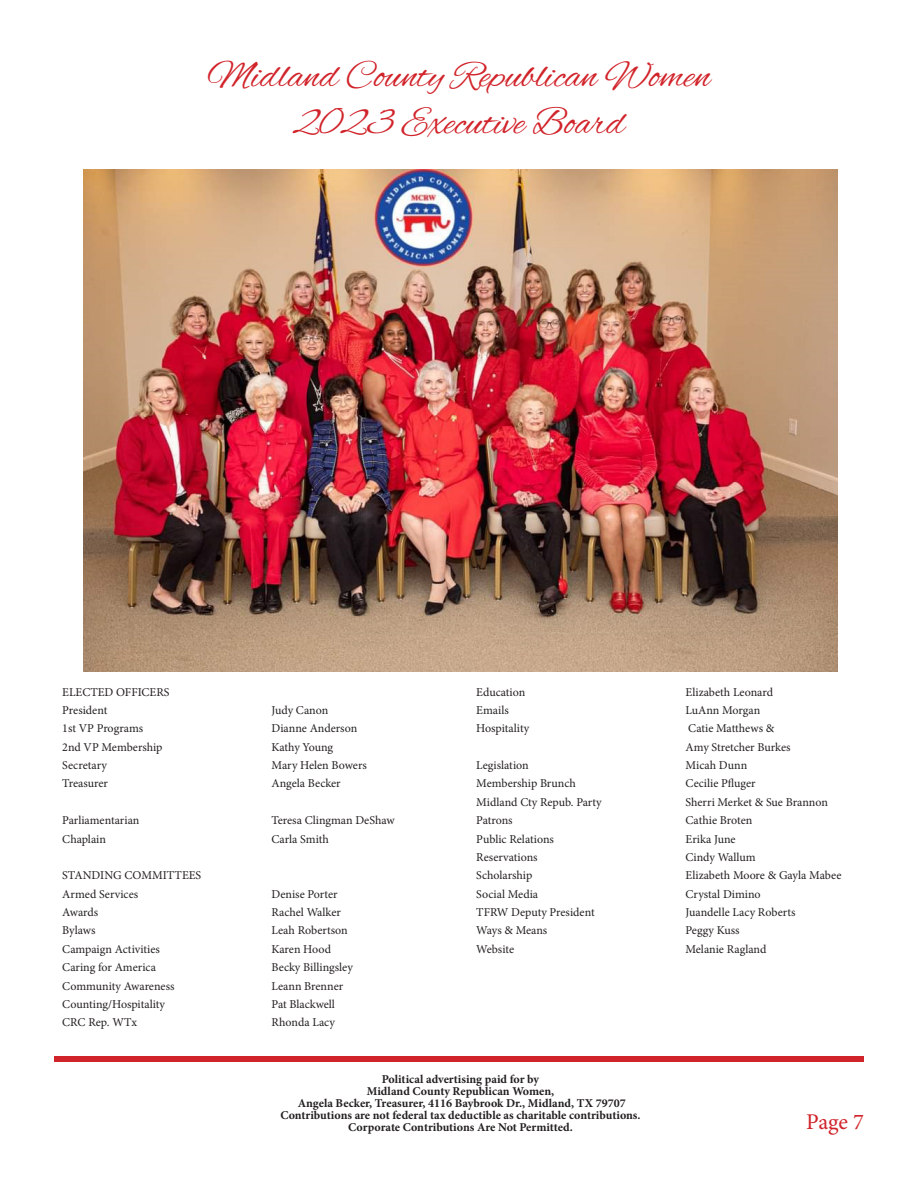
<style>
.page{position:relative;width:918px;height:1188px;background:#fff}
.page>*{position:absolute;margin:0;border:0;box-sizing:border-box;transform-origin:0 0}
.t1{font:39px "Alex Brush";color:#d1232a}
.t2{font:22.5px "Minion Pro";color:#d1232a}
.t3{font:12px "Minion Pro";color:#231f20}
.t4{font:700 12px "Minion Pro";letter-spacing:-.005em;color:#231f20}
</style>
<div class="page">
<div style="left:54px;top:1056px;width:810px;height:6px;background:#d1232a"></div>
<img style="left:84px;top:169px;width:753px;height:503px">
<p class="t1" style="left:207px;top:52px;width:505px">Midland County Republican Women</p>
<p class="t1" style="left:293px;top:98px;width:334px">2023 Executive Board</p>
<p class="t3" style="left:62px;top:684px;width:109px">ELECTED OFFICERS</p>
<p class="t3" style="left:62px;top:702px;width:47px">President</p>
<p class="t3" style="left:272px;top:702px;width:58px">Judy Canon</p>
<p class="t3" style="left:62px;top:720px;width:82px">1st VP Programs</p>
<p class="t3" style="left:272px;top:720px;width:87px">Dianne Anderson</p>
<p class="t3" style="left:62px;top:739px;width:102px">2nd VP Membership</p>
<p class="t3" style="left:272px;top:739px;width:63px">Kathy Young</p>
<p class="t3" style="left:62px;top:757px;width:46px">Secretary</p>
<p class="t3" style="left:272px;top:757px;width:97px">Mary Helen Bowers</p>
<p class="t3" style="left:62px;top:776px;width:47px">Treasurer</p>
<p class="t3" style="left:272px;top:776px;width:71px">Angela Becker</p>
<p class="t3" style="left:62px;top:812px;width:79px">Parliamentarian</p>
<p class="t3" style="left:272px;top:812px;width:125px">Teresa Clingman DeShaw</p>
<p class="t3" style="left:62px;top:831px;width:45px">Chaplain</p>
<p class="t3" style="left:272px;top:831px;width:59px">Carla Smith</p>
<p class="t3" style="left:62px;top:867px;width:141px">STANDING COMMITTEES</p>
<p class="t3" style="left:62px;top:886px;width:77px">Armed Services</p>
<p class="t3" style="left:272px;top:886px;width:68px">Denise Porter</p>
<p class="t3" style="left:62px;top:904px;width:37px">Awards</p>
<p class="t3" style="left:272px;top:904px;width:71px">Rachel Walker</p>
<p class="t3" style="left:62px;top:923px;width:35px">Bylaws</p>
<p class="t3" style="left:272px;top:923px;width:78px">Leah Robertson</p>
<p class="t3" style="left:62px;top:941px;width:99px">Campaign Activities</p>
<p class="t3" style="left:272px;top:941px;width:61px">Karen Hood</p>
<p class="t3" style="left:62px;top:959px;width:95px">Caring for America</p>
<p class="t3" style="left:272px;top:959px;width:83px">Becky Billingsley</p>
<p class="t3" style="left:62px;top:978px;width:114px">Community Awareness</p>
<p class="t3" style="left:272px;top:978px;width:73px">Leann Brenner</p>
<p class="t3" style="left:62px;top:996px;width:104px">Counting/Hospitality</p>
<p class="t3" style="left:272px;top:996px;width:65px">Pat Blackwell</p>
<p class="t3" style="left:62px;top:1014px;width:76px">CRC Rep. WTx</p>
<p class="t3" style="left:272px;top:1014px;width:65px">Rhonda Lacy</p>
<p class="t3" style="left:476px;top:684px;width:51px">Education</p>
<p class="t3" style="left:686px;top:684px;width:89px">Elizabeth Leonard</p>
<p class="t3" style="left:476px;top:702px;width:34px">Emails</p>
<p class="t3" style="left:686px;top:702px;width:76px">LuAnn Morgan</p>
<p class="t3" style="left:476px;top:720px;width:54px">Hospitality</p>
<p class="t3" style="left:688px;top:720px;width:88px">Catie Matthews &amp;</p>
<p class="t3" style="left:686px;top:739px;width:106px">Amy Stretcher Burkes</p>
<p class="t3" style="left:476px;top:757px;width:54px">Legislation</p>
<p class="t3" style="left:686px;top:757px;width:63px">Micah Dunn</p>
<p class="t3" style="left:476px;top:776px;width:101px">Membership Brunch</p>
<p class="t3" style="left:686px;top:776px;width:72px">Cecilie Pfluger</p>
<p class="t3" style="left:476px;top:794px;width:127px">Midland Cty Repub. Party</p>
<p class="t3" style="left:686px;top:794px;width:144px">Sherri Merket &amp; Sue Brannon</p>
<p class="t3" style="left:476px;top:812px;width:38px">Patrons</p>
<p class="t3" style="left:686px;top:812px;width:68px">Cathie Broten</p>
<p class="t3" style="left:476px;top:831px;width:79px">Public Relations</p>
<p class="t3" style="left:686px;top:831px;width:52px">Erika June</p>
<p class="t3" style="left:476px;top:849px;width:63px">Reservations</p>
<p class="t3" style="left:686px;top:849px;width:72px">Cindy Wallum</p>
<p class="t3" style="left:476px;top:867px;width:57px">Scholarship</p>
<p class="t3" style="left:686px;top:867px;width:157px">Elizabeth Moore &amp; Gayla Mabee</p>
<p class="t3" style="left:476px;top:886px;width:63px">Social Media</p>
<p class="t3" style="left:686px;top:886px;width:77px">Crystal Dimino</p>
<p class="t3" style="left:476px;top:904px;width:120px">TFRW Deputy President</p>
<p class="t3" style="left:686px;top:904px;width:111px">Juandelle Lacy Roberts</p>
<p class="t3" style="left:476px;top:923px;width:72px">Ways &amp; Means</p>
<p class="t3" style="left:686px;top:923px;width:55px">Peggy Kuss</p>
<p class="t3" style="left:476px;top:941px;width:39px">Website</p>
<p class="t3" style="left:686px;top:941px;width:82px">Melanie Ragland</p>
<p class="t4" style="left:382px;top:1070px;width:159px">Political advertising paid for by</p>
<p class="t4" style="left:367px;top:1082px;width:189px">Midland County Republican Women,</p>
<p class="t4" style="left:298px;top:1094px;width:329px">Angela Becker, Treasurer, 4116 Baybrook Dr., Midland, TX 79707</p>
<p class="t4" style="left:280px;top:1106px;width:362px">Contributions are not federal tax deductible as charitable contributions.</p>
<p class="t4" style="left:348px;top:1118px;width:226px">Corporate Contributions Are Not Permitted.</p>
<p class="t2" style="left:806px;top:1107px;width:59px">Page 7</p>
</div>
